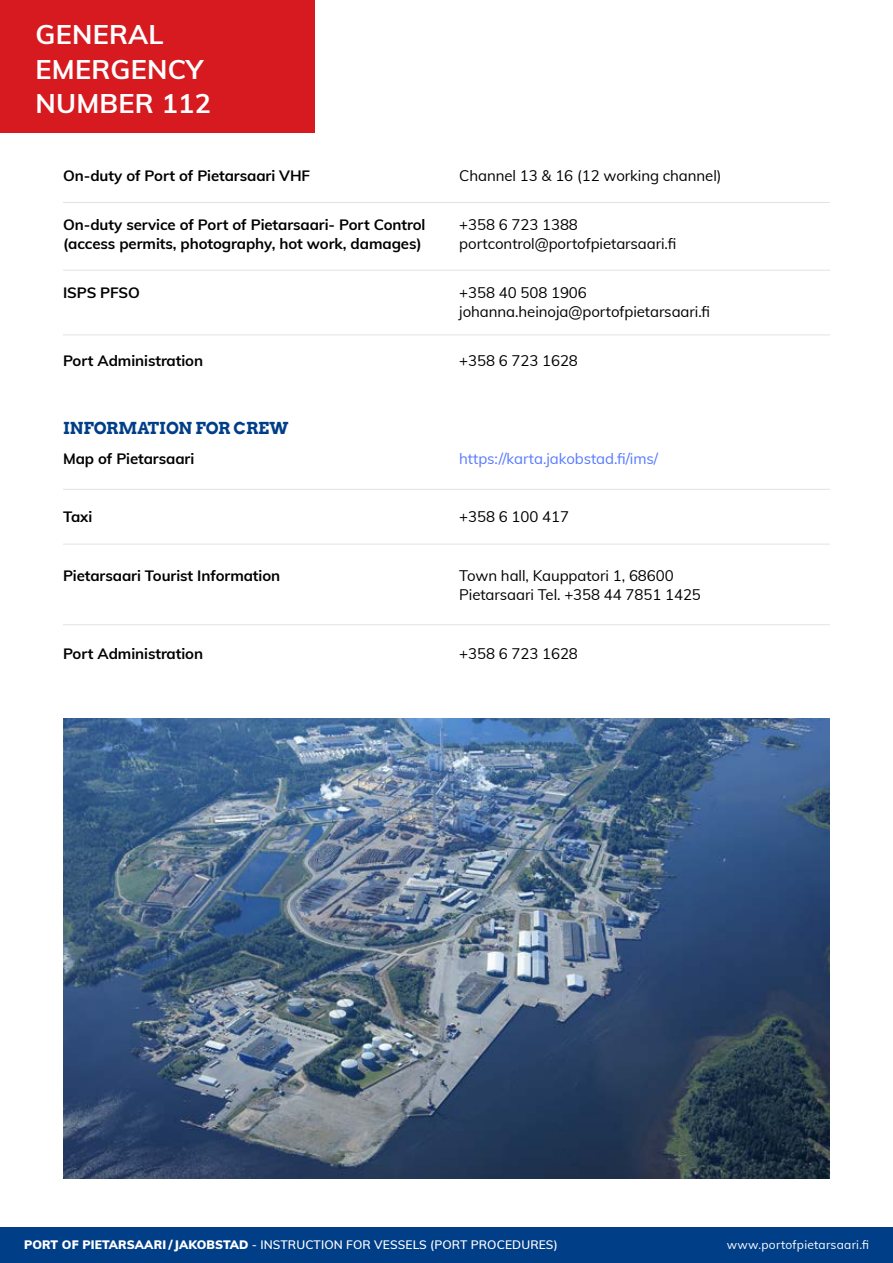
<style>
.page{position:relative;width:893px;height:1263px;background:#fff}
.page>*{position:absolute;margin:0;border:0;box-sizing:border-box;transform-origin:0 0}
.t1{font:700 27px/34.5px "Muli";letter-spacing:.01em;color:#fff}
.t2{font:700 16.5px "Arvo";letter-spacing:-.005em;color:#003e88}
.t3{font:15px/19.5px "Muli";letter-spacing:-.005em;color:#000}
.t4{font:700 15px/19.5px "Muli";letter-spacing:-.005em;color:#000}
.t5{font:15px "Muli";letter-spacing:-.005em;color:#577aff}
.t6{font:600 12px "Muli";letter-spacing:.01em;color:#fff}
.t7{font:12px "Muli";letter-spacing:.02em;color:#fff}
.s1{font-weight:900}
</style>
<div class="page">
<div style="left:0;top:1227px;width:893px;height:36px;background:#003e88"></div>
<img style="left:63px;top:718px;width:767px;height:461px">
<div style="left:0;top:0;width:315px;height:132px;background:#d71920"></div>
<hr style="left:63px;top:202px;width:767px;height:1px;background:#e3e3e3">
<hr style="left:63px;top:489px;width:767px;height:1px;background:#e3e3e3">
<hr style="left:63px;top:270px;width:767px;height:1px;background:#e3e3e3">
<hr style="left:63px;top:544px;width:767px;height:1px;background:#e3e3e3">
<hr style="left:63px;top:334px;width:767px;height:1px;background:#e3e3e3">
<hr style="left:63px;top:624px;width:767px;height:1px;background:#e3e3e3">
<h1 class="t1" style="left:35px;top:16px;width:177px">GENERAL<br>EMERGENCY<br>NUMBER 112</h1>
<p class="t4" style="left:63px;top:165px;width:249px">On-duty of Port of Pietarsaari VHF</p>
<p class="t3" style="left:459px;top:165px;width:264px">Channel 13 &amp; 16 (12 working channel)</p>
<p class="t4" style="left:63px;top:214px;width:364px">On-duty service of Port of Pietarsaari- Port Control (access permits, photography, hot work, damages)</p>
<p class="t3" style="left:459px;top:214px;width:219px">+358 6 723 1388 portcontrol@portofpietarsaari.fi</p>
<p class="t4" style="left:63px;top:282px;width:78px">ISPS PFSO</p>
<p class="t4" style="left:63px;top:350px;width:142px">Port Administration</p>
<p class="t3" style="left:459px;top:282px;width:252px">+358 40 508 1906 johanna.heinoja@portofpietarsaari.fi</p>
<p class="t3" style="left:459px;top:350px;width:120px">+358 6 723 1628</p>
<p class="t2" style="left:63px;top:418px;width:227px">INFORMATION FOR CREW</p>
<p class="t4" style="left:63px;top:448px;width:133px">Map of Pietarsaari</p>
<p class="t5" style="left:459px;top:447px;width:200px">https://karta.jakobstad.fi/ims/</p>
<p class="t4" style="left:63px;top:506px;width:31px">Taxi</p>
<p class="t3" style="left:459px;top:506px;width:111px">+358 6 100 417</p>
<p class="t4" style="left:63px;top:565px;width:219px">Pietarsaari Tourist Information</p>
<p class="t3" style="left:459px;top:565px;width:243px">Town hall, Kauppatori 1, 68600<br>Pietarsaari Tel. +358 44 7851 1425</p>
<p class="t4" style="left:63px;top:643px;width:142px">Port Administration</p>
<p class="t3" style="left:459px;top:643px;width:120px">+358 6 723 1628</p>
<p class="t6" style="left:24px;top:1236px;width:535px"><span class="s1">PORT OF PIETARSAARI / JAKOBSTAD</span> - INSTRUCTION FOR VESSELS (PORT PROCEDURES)</p>
<p class="t7" style="left:727px;top:1236px;width:144px">www.portofpietarsaari.fi</p>
</div>
